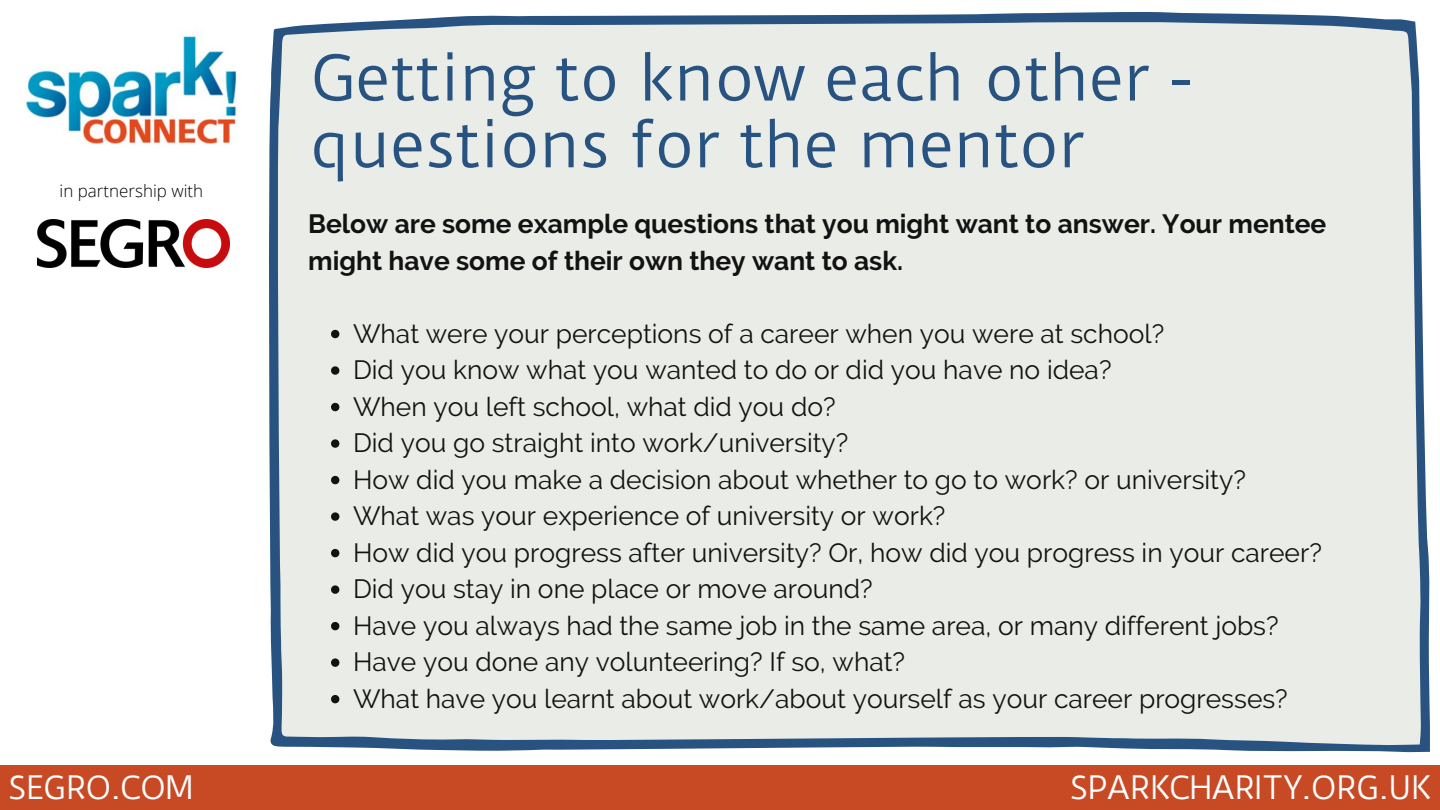
<style>
.page{position:relative;width:1440px;height:810px;background:#fff}
.page>*{position:absolute;margin:0;border:0;box-sizing:border-box;transform-origin:0 0}
.t1{font:61px/66.8px "Duru Sans";letter-spacing:-.01em;color:#285380}
.t2{font:30.3px "Duru Sans";letter-spacing:-.01em;color:#fff}
.t3{font:26.4px "Raleway";color:#121212}
.t4{font:700 26.4px/36.5px "Raleway";color:#121212}
.t5{font:300 17px "Open Sans";color:#000}
</style>
<div class="page">
<div style="left:269px;top:12px;width:1161px;height:740px;background:#eaece8"></div>
<svg style="left:331px;top:330px;width:8px;height:8px"></svg>
<svg style="left:331px;top:366px;width:8px;height:9px"></svg>
<svg style="left:331px;top:403px;width:8px;height:8px"></svg>
<svg style="left:331px;top:439px;width:8px;height:9px"></svg>
<svg style="left:331px;top:476px;width:8px;height:8px"></svg>
<svg style="left:331px;top:512px;width:8px;height:9px"></svg>
<svg style="left:331px;top:549px;width:8px;height:8px"></svg>
<svg style="left:331px;top:585px;width:8px;height:9px"></svg>
<svg style="left:331px;top:622px;width:8px;height:8px"></svg>
<svg style="left:331px;top:658px;width:8px;height:9px"></svg>
<svg style="left:331px;top:695px;width:8px;height:8px"></svg>
<div style="left:0;top:765px;width:1440px;height:45px;background:#c74a25"></div>
<img style="left:26px;top:35px;width:212px;height:109px">
<img style="left:37px;top:220px;width:192px;height:47px">
<p class="t5" style="left:60px;top:179px;width:145px">in partnership with</p>
<p class="t1" style="left:310px;top:45px;width:885px">Getting to know each other - questions for the mentor</p>
<p class="t4" style="left:308px;top:206px;width:1020px">Below are some example questions that you might want to answer. Your mentee might have some of their own they want to ask.</p>
<p class="t3" style="left:353px;top:318px;width:813px">What were your perceptions of a career when you were at school?</p>
<p class="t3" style="left:353px;top:354px;width:760px">Did you know what you wanted to do or did you have no idea?</p>
<p class="t3" style="left:353px;top:391px;width:484px">When you left school, what did you do?</p>
<p class="t3" style="left:353px;top:428px;width:497px">Did you go straight into work/university?</p>
<p class="t3" style="left:353px;top:464px;width:894px">How did you make a decision about whether to go to work? or university?</p>
<p class="t3" style="left:353px;top:501px;width:594px">What was your experience of university or work?</p>
<p class="t3" style="left:353px;top:537px;width:970px">How did you progress after university? Or, how did you progress in your career?</p>
<p class="t3" style="left:353px;top:574px;width:521px">Did you stay in one place or move around?</p>
<p class="t3" style="left:353px;top:610px;width:927px">Have you always had the same job in the same area, or many different jobs?</p>
<p class="t3" style="left:353px;top:647px;width:554px">Have you done any volunteering? If so, what?</p>
<p class="t3" style="left:353px;top:683px;width:936px">What have you learnt about work/about yourself as your career progresses?</p>
<p class="t2" style="left:9px;top:769px;width:186px">SEGRO.COM</p>
<p class="t2" style="left:1070px;top:769px;width:363px">SPARKCHARITY.ORG.UK</p>
</div>
